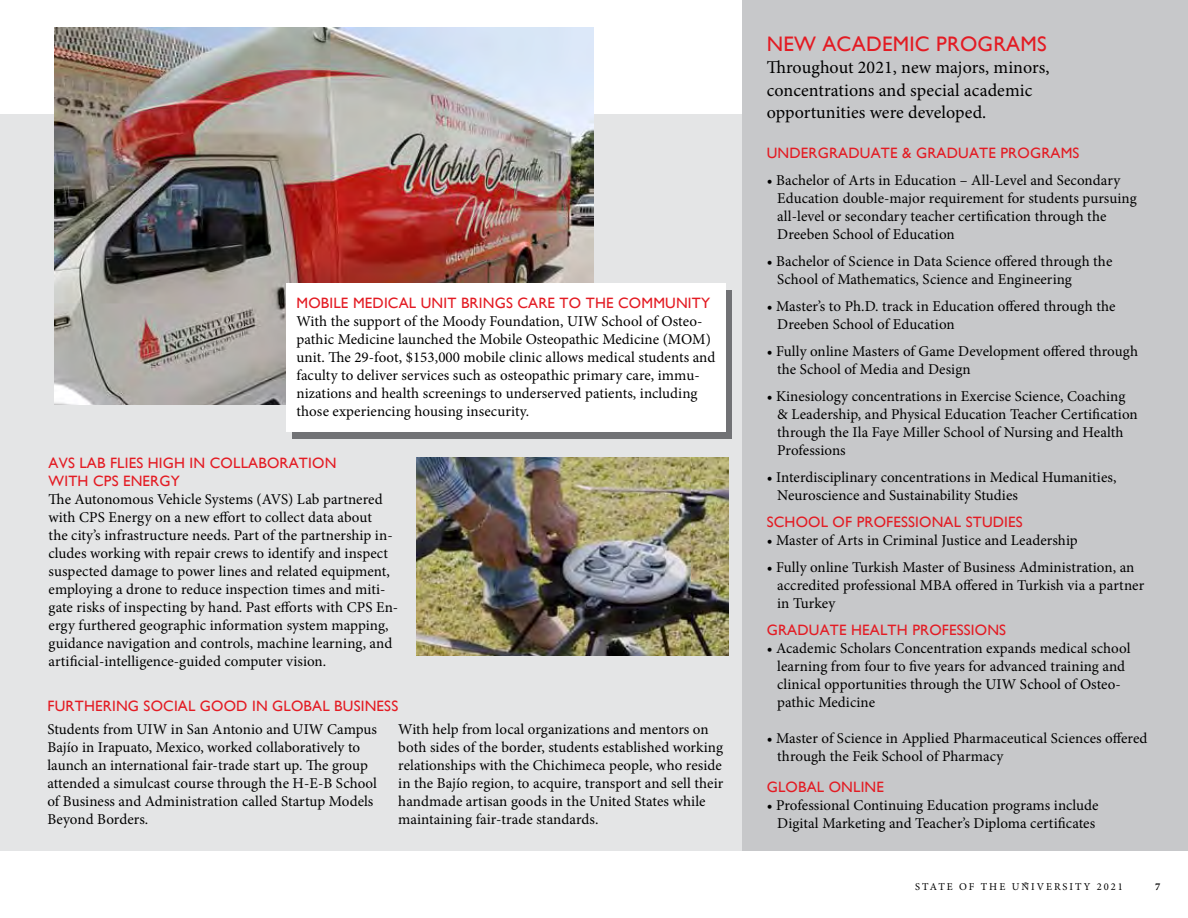
<style>
.page{position:relative;width:1188px;height:918px;background:#fff}
.page>*{position:absolute;margin:0;border:0;box-sizing:border-box;transform-origin:0 0}
.t1{font:21px "Gill Sans";letter-spacing:.01em;color:#e31b23}
.t2{font:18px/22.5px "Minion Pro";letter-spacing:.005em;color:#000}
.t3{font:15px/18px "Minion Pro";letter-spacing:.005em;color:#000}
.t4{font:15px/18px "Gill Sans";letter-spacing:.01em;color:#e31b23}
.t5{font:10.5px "Minion Pro";letter-spacing:.19em;color:#000}
.t6{font:700 10.5px "Minion Pro";color:#000}
</style>
<div class="page">
<div style="left:0;top:114px;width:1188px;height:736px;background:#e4e5e6"></div>
<div style="left:742px;top:0;width:446px;height:850px;background:#c7c8ca"></div>
<img style="left:54px;top:27px;width:539px;height:378px">
<div style="left:292px;top:290px;width:440px;height:149px;background:#717275"></div>
<div style="left:286px;top:284px;width:440px;height:148px;background:#fff"></div>
<img style="left:416px;top:457px;width:313px;height:199px">
<p class="t4" style="left:296px;top:293px;width:415px">MOBILE MEDICAL UNIT BRINGS CARE TO THE COMMUNITY</p>
<p class="t3" style="left:296px;top:312px;width:420px">With the support of the Moody Foundation, UIW School of Osteo&shy;pathic Medicine launched the Mobile Osteopathic Medicine (MOM) unit. The 29-foot, $153,000 mobile clinic allows medical students and faculty to deliver services such as osteopathic primary care, immu&shy;nizations and health screenings to underserved patients, including those experiencing housing insecurity.</p>
<p class="t4" style="left:49px;top:454px;width:289px">AVS LAB FLIES HIGH IN COLLABORATION<br>WITH CPS ENERGY</p>
<p class="t3" style="left:49px;top:490px;width:351px">The Autonomous Vehicle Systems (AVS) Lab partnered with CPS Energy on a new effort to collect data about<br>the city’s infrastructure needs. Part of the partnership in&shy;cludes working with repair crews to identify and inspect suspected damage to power lines and related equipment, employing a drone to reduce inspection times and miti&shy;gate risks of inspecting by hand. Past efforts with CPS En&shy;ergy furthered geographic information system mapping, guidance navigation and controls, machine learning, and artificial-intelligence-guided computer vision.</p>
<p class="t4" style="left:48px;top:697px;width:352px">FURTHERING SOCIAL GOOD IN GLOBAL BUSINESS</p>
<p class="t3" style="left:47px;top:720px;width:331px">Students from UIW in San Antonio and UIW Campus Bajío in Irapuato, Mexico, worked collaboratively to launch an international fair-trade start up. The group attended a simulcast course through the H-E-B School of Business and Administration called Startup Models Beyond Borders.</p>
<p class="t3" style="left:398px;top:720px;width:327px">With help from local organizations and mentors on both sides of the border, students established working relationships with the Chichimeca people, who reside in the Bajío region, to acquire, transport and sell their handmade artisan goods in the United States while maintaining fair-trade standards.</p>
<h1 class="t1" style="left:767px;top:31px;width:282px">NEW ACADEMIC PROGRAMS</h1>
<p class="t2" style="left:767px;top:56px;width:284px">Throughout 2021, new majors, minors, concentrations and special academic opportunities were developed.</p>
<p class="t4" style="left:767px;top:144px;width:314px">UNDERGRADUATE &amp; GRADUATE PROGRAMS</p>
<p class="t3" style="left:777px;top:171px;width:361px;text-indent:-10px">• Bachelor of Arts in Education – All-Level and Secondary Education double-major requirement for students pursuing all-level or secondary teacher certification through the Dreeben School of Education</p>
<p class="t3" style="left:777px;top:252px;width:337px;text-indent:-10px">• Bachelor of Science in Data Science offered through the<br>School of Mathematics, Science and Engineering</p>
<p class="t3" style="left:777px;top:297px;width:340px;text-indent:-10px">• Master’s to Ph.D. track in Education offered through the<br>Dreeben School of Education</p>
<p class="t3" style="left:777px;top:342px;width:362px;text-indent:-10px">• Fully online Masters of Game Development offered through the School of Media and Design</p>
<p class="t3" style="left:777px;top:387px;width:362px;text-indent:-10px">• Kinesiology concentrations in Exercise Science, Coaching &amp; Leadership, and Physical Education Teacher Certification through the Ila Faye Miller School of Nursing and Health Professions</p>
<p class="t3" style="left:777px;top:468px;width:341px;text-indent:-10px">• Interdisciplinary concentrations in Medical Humanities,<br>Neuroscience and Sustainability Studies</p>
<p class="t4" style="left:767px;top:513px;width:257px">SCHOOL OF PROFESSIONAL STUDIES</p>
<p class="t3" style="left:767px;top:531px;width:313px">• Master of Arts in Criminal Justice and Leadership</p>
<p class="t3" style="left:777px;top:558px;width:369px;text-indent:-10px">• Fully online Turkish Master of Business Administration, an accredited professional MBA offered in Turkish via a partner in Turkey</p>
<p class="t4" style="left:767px;top:621px;width:241px">GRADUATE HEALTH PROFESSIONS</p>
<p class="t3" style="left:777px;top:639px;width:355px;text-indent:-10px">• Academic Scholars Concentration expands medical school learning from four to five years for advanced training and clinical opportunities through the UIW School of Osteo&shy;pathic Medicine</p>
<p class="t3" style="left:777px;top:729px;width:372px;text-indent:-10px">• Master of Science in Applied Pharmaceutical Sciences offered through the Feik School of Pharmacy</p>
<p class="t4" style="left:767px;top:777px;width:119px">GLOBAL ONLINE</p>
<p class="t3" style="left:767px;top:796px;width:333px;text-align:center">• Professional Continuing Education programs include<br>Digital Marketing and Teacher’s Diploma certificates</p>
<p class="t5" style="left:1024px;top:878px;width:5px">®</p>
<p class="t5" style="left:915px;top:879px;width:209px">STATE OF THE UNIVERSITY 2021</p>
<p class="t6" style="left:1155px;top:879px;width:7px">7</p>
</div>
